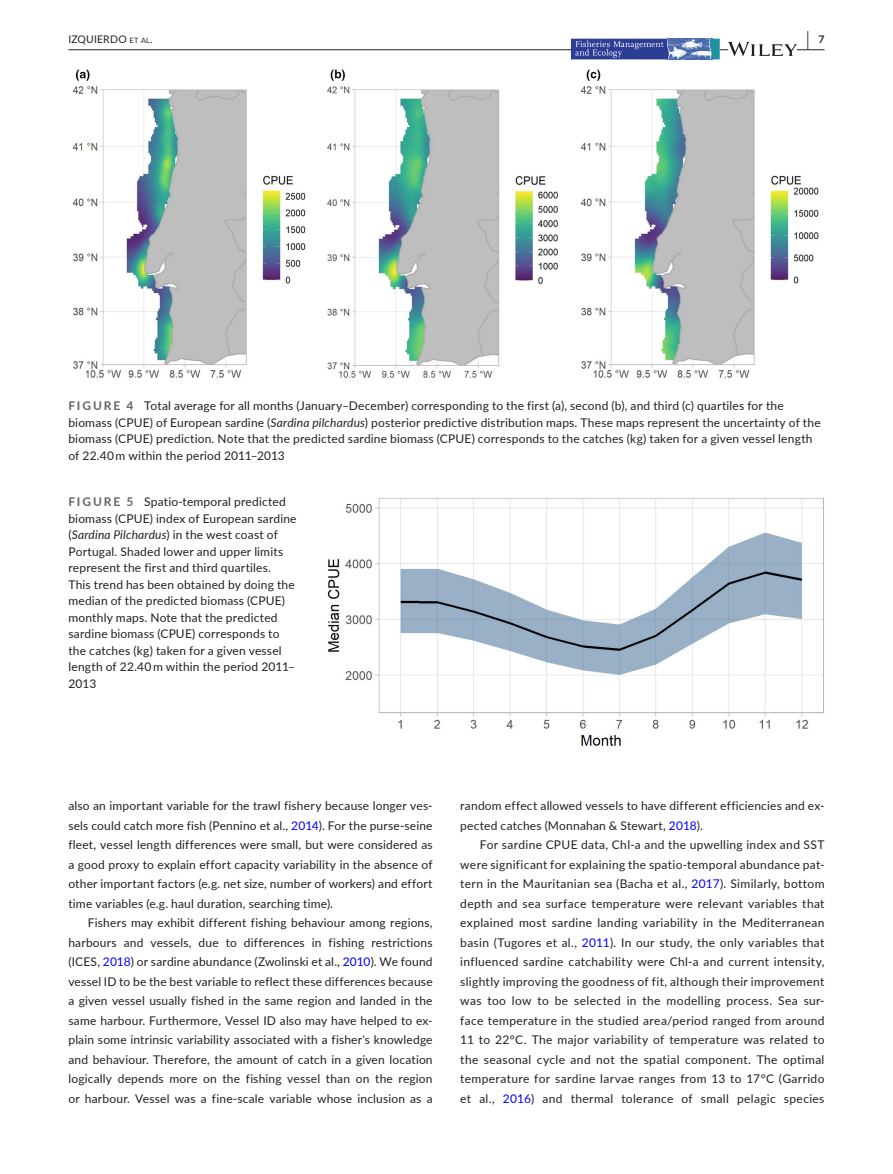
<style>
.page{position:relative;width:893px;height:1174px;background:#fff}
.page>*{position:absolute;margin:0;border:0;box-sizing:border-box;transform-origin:0 0}
.t1{font:700 19.5px "Lato";color:#231f20;scale:.43 1}
.t2{font:12px/19.5px "Lato";letter-spacing:.015em;color:#231f20;text-align:justify}
.t3{font:10.5px "Lato";letter-spacing:.015em;color:#231f20}
.s1{font-size:7.35px}
.s2{font-weight:700;color:#636366}
.s3{font-style:italic}
.s4{color:#00f}
</style>
<div class="page">
<hr style="left:68px;top:49px;width:756px;height:1px;background:#231f20">
<img style="left:671px;top:39px;width:36px;height:20px">
<svg style="left:707px;top:39px;width:13px;height:20px"></svg>
<svg style="left:571px;top:39px;width:100px;height:20px"></svg>
<svg style="left:728px;top:42px;width:69px;height:14px"></svg>
<img style="left:72px;top:69px;width:747px;height:309px">
<img style="left:327px;top:498px;width:497px;height:249px">
<p class="t3" style="left:68px;top:31px;width:86px">IZQUIERDO <span class="s1">et al</span>.</p>
<h1 class="t1" style="left:807px;top:25px;width:43px">| <sup>7</sup></h1>
<p class="t2" style="left:68px;top:397px;width:754px;line-height:16.5px;text-align:left"><span class="s2">FIGURE 4</span> Total average for all months (January–December) corresponding to the first (a), second (b), and third (c) quartiles for the biomass (CPUE) of European sardine (<span class="s3">Sardina pilchardus</span>) posterior predictive distribution maps. These maps represent the uncertainty of the biomass (CPUE) prediction. Note that the predicted sardine biomass (CPUE) corresponds to the catches (kg) taken for a given vessel length of 22.40 m within the period 2011–2013</p>
<p class="t2" style="left:68px;top:493px;width:230px;line-height:16.5px;text-align:left"><span class="s2">FIGURE 5</span> Spatio-temporal predicted biomass (CPUE) index of European sardine (<span class="s3">Sardina Pilchardus</span>) in the west coast of Portugal. Shaded lower and upper limits represent the first and third quartiles.<br>This trend has been obtained by doing the median of the predicted biomass (CPUE) monthly maps. Note that the predicted sardine biomass (CPUE) corresponds to the catches (kg) taken for a given vessel length of 22.40 m within the period 2011– 2013</p>
<p class="t2" style="left:68px;top:795px;width:366px">also an important variable for the trawl fishery because longer ves&shy;sels could catch more fish (Pennino et al., <span class="s4">2014</span>). For the purse-seine fleet, vessel length differences were small, but were considered as a good proxy to explain effort capacity variability in the absence of other important factors (e.g. net size, number of workers) and effort time variables (e.g. haul duration, searching time).</p>
<p class="t2" style="left:68px;top:912px;width:366px;text-indent:20px">Fishers may exhibit different fishing behaviour among regions, harbours and vessels, due to differences in fishing restrictions (ICES, <span class="s4">2018</span>) or sardine abundance (Zwolinski et al., <span class="s4">2010</span>). We found vessel ID to be the best variable to reflect these differences because a given vessel usually fished in the same region and landed in the same harbour. Furthermore, Vessel ID also may have helped to ex&shy;plain some intrinsic variability associated with a fisher's knowledge and behaviour. Therefore, the amount of catch in a given location logically depends more on the fishing vessel than on the region or harbour. Vessel was a fine-scale variable whose inclusion as a</p>
<p class="t2" style="left:460px;top:795px;width:366px">random effect allowed vessels to have different efficiencies and ex&shy;pected catches (Monnahan &amp; Stewart, <span class="s4">2018</span>).</p>
<p class="t2" style="left:460px;top:834px;width:366px;text-indent:20px">For sardine CPUE data, Chl-a and the upwelling index and SST were significant for explaining the spatio-temporal abundance pat&shy;tern in the Mauritanian sea (Bacha et al., <span class="s4">2017</span>). Similarly, bottom depth and sea surface temperature were relevant variables that explained most sardine landing variability in the Mediterranean basin (Tugores et al., <span class="s4">2011</span>). In our study, the only variables that influenced sardine catchability were Chl-a and current intensity, slightly improving the goodness of fit, although their improvement was too low to be selected in the modelling process. Sea sur&shy;face temperature in the studied area/period ranged from around 11 to 22°C. The major variability of temperature was related to the seasonal cycle and not the spatial component. The optimal temperature for sardine larvae ranges from 13 to 17°C (Garrido et al., <span class="s4">2016</span>) and thermal tolerance of small pelagic species</p>
</div>
